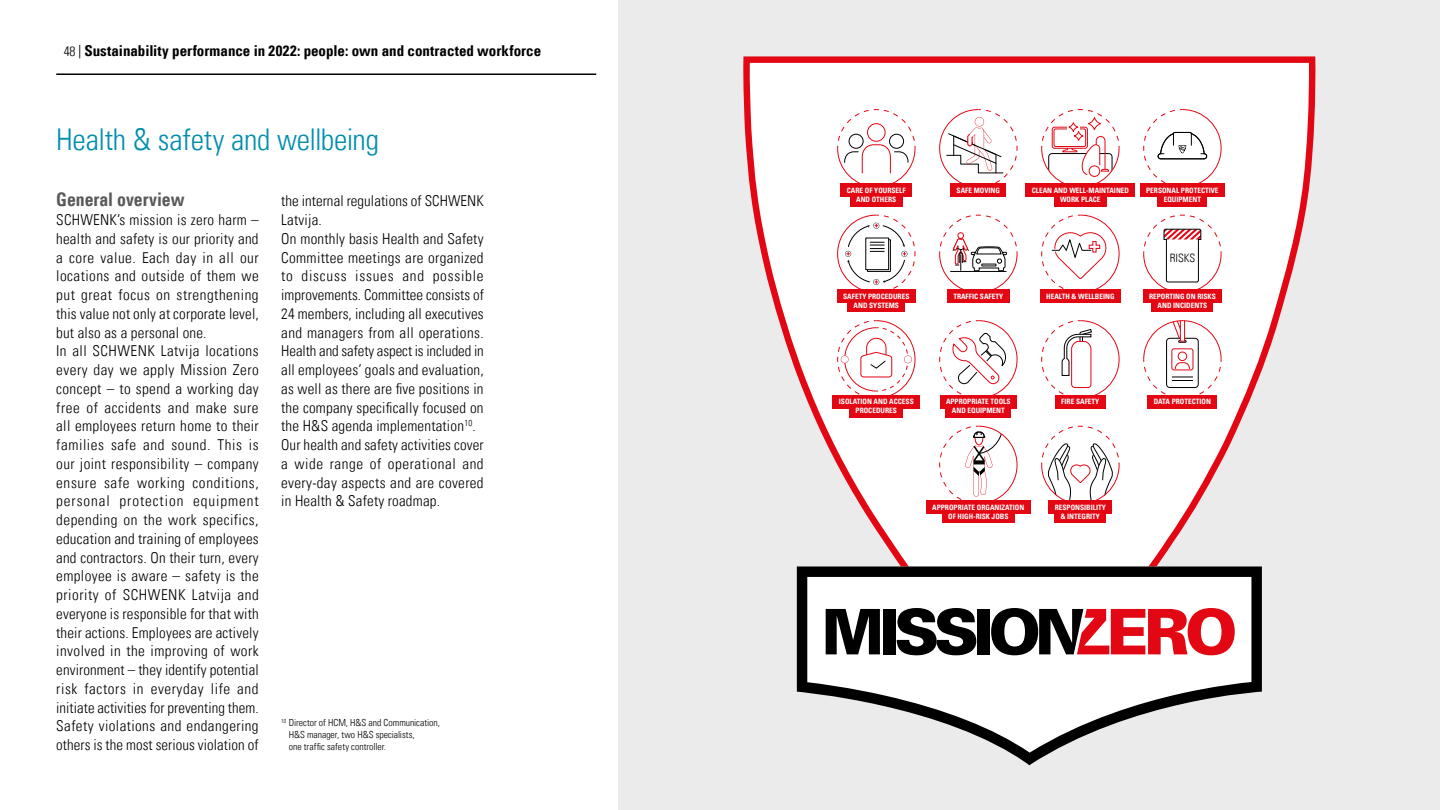
<style>
.page{position:relative;width:1440px;height:810px;background:#fff}
.page>*{position:absolute;margin:0;border:0;box-sizing:border-box;transform-origin:0 0}
.t1{font:30px "Univers Com 47 Light Cond";letter-spacing:-.01em;color:#008ead}
.t2{font:18.75px "Univers Com 67 Bold Cond";letter-spacing:-.005em;color:#5a5a5a;scale:.95 1}
.t3{font:15px/18.8px "Univers Com 47 Light Cond";letter-spacing:.015em;color:#000}
.t4{font:15px "Univers Com 67 Bold Cond";color:#000}
.t5{font:11.55px "Univers Com 47 Light Cond";color:#000}
.t6{font:9.75px/12px "Univers Com 47 Light Cond";color:#000}
.t7{font:7.35px/9.3px "Univers Com 67 Bold Cond";color:#fff;text-align:center}
.s1{font-family:"Univers Com 47 Light Cond";font-size:13.5px}
.s2{font-family:"Univers Com 57";font-stretch:condensed;font-size:13.5px}
</style>
<div class="page">
<hr style="left:56px;top:74px;width:540px;height:1px;background:#000">
<div style="left:619px;top:0;width:821px;height:810px;background:#ebebeb"></div>
<svg style="left:743px;top:56px;width:573px;height:636px;fill:#fff"></svg>
<svg style="left:797px;top:566px;width:465px;height:199px;fill:#fff"></svg>
<svg style="left:826px;top:609px;width:54px;height:45px;background:#414141"></svg>
<div style="left:883px;top:609px;width:13px;height:45px;background:#000"></div>
<svg style="left:897px;top:608px;width:79px;height:47px;background:#585858"></svg>
<div style="left:977px;top:609px;width:13px;height:45px;background:#000"></div>
<svg style="left:991px;top:608px;width:244px;height:47px;background:#ba6268"></svg>
<svg style="left:837px;top:215px;width:78px;height:74px;background:#ede6e6"></svg>
<svg style="left:939px;top:215px;width:79px;height:78px;background:#eee4e5"></svg>
<svg style="left:1041px;top:215px;width:78px;height:74px;background:#f9eced"></svg>
<svg style="left:1143px;top:215px;width:79px;height:74px;background:#f5e9ea"></svg>
<svg style="left:837px;top:320px;width:78px;height:75px;background:#fbeaeb"></svg>
<svg style="left:939px;top:320px;width:78px;height:79px;background:#f6eaea"></svg>
<svg style="left:1041px;top:320px;width:78px;height:79px;background:#f6eced"></svg>
<svg style="left:1143px;top:320px;width:79px;height:78px;background:#f4e6e7"></svg>
<svg style="left:939px;top:426px;width:78px;height:74px;background:#f4ebeb"></svg>
<svg style="left:1041px;top:426px;width:79px;height:78px;background:#eee6e6"></svg>
<svg style="left:939px;top:109px;width:78px;height:79px;background:#f4eaeb"></svg>
<svg style="left:1143px;top:109px;width:78px;height:74px;background:#f4eeee"></svg>
<svg style="left:837px;top:109px;width:79px;height:78px;background:#f7edee"></svg>
<svg style="left:1041px;top:109px;width:79px;height:74px;background:#f8e2e3"></svg>
<div style="left:847px;top:298px;width:58px;height:14px;background:#e30613"></div>
<div style="left:837px;top:289px;width:79px;height:14px;background:#e30613"></div>
<div style="left:947px;top:289px;width:62px;height:14px;background:#e30613"></div>
<div style="left:1040px;top:289px;width:81px;height:14px;background:#e30613"></div>
<div style="left:1152px;top:298px;width:61px;height:14px;background:#e30613"></div>
<div style="left:1143px;top:289px;width:79px;height:14px;background:#e30613"></div>
<div style="left:850px;top:404px;width:53px;height:14px;background:#e30613"></div>
<div style="left:833px;top:395px;width:87px;height:14px;background:#e30613"></div>
<div style="left:946px;top:404px;width:65px;height:14px;background:#e30613"></div>
<div style="left:940px;top:395px;width:77px;height:14px;background:#e30613"></div>
<div style="left:1055px;top:395px;width:51px;height:14px;background:#e30613"></div>
<div style="left:1148px;top:395px;width:69px;height:14px;background:#e30613"></div>
<div style="left:942px;top:509px;width:73px;height:14px;background:#e30613"></div>
<div style="left:926px;top:500px;width:105px;height:14px;background:#e30613"></div>
<div style="left:951px;top:183px;width:55px;height:14px;background:#e30613"></div>
<div style="left:1158px;top:193px;width:49px;height:14px;background:#e30613"></div>
<div style="left:1140px;top:183px;width:85px;height:14px;background:#e30613"></div>
<div style="left:841px;top:183px;width:71px;height:14px;background:#e30613"></div>
<div style="left:850px;top:193px;width:52px;height:14px;background:#e30613"></div>
<div style="left:1055px;top:509px;width:51px;height:14px;background:#e30613"></div>
<div style="left:1049px;top:500px;width:63px;height:14px;background:#e30613"></div>
<div style="left:1054px;top:193px;width:53px;height:14px;background:#e30613"></div>
<div style="left:1026px;top:183px;width:109px;height:14px;background:#e30613"></div>
<p class="t4" style="left:64px;top:42px;width:479px"><span class="s1">48</span> <span class="s2">|</span> Sustainability performance in 2022: people: own and contracted workforce</p>
<h1 class="t1" style="left:56px;top:121px;width:324px">Health &amp; safety and wellbeing</h1>
<p class="t2" style="left:56px;top:188px;width:137px">General overview</p>
<p class="t3" style="left:56px;top:210px;width:204px">SCHWENK’s mission is zero harm – health and safety is our priority and a core value. Each day in all our locations and outside of them we put great focus on strengthening this value not only at corporate level, but also as a personal one.<br>In all SCHWENK Latvija locations every day we apply Mission Zero concept – to spend a working day free of accidents and make sure all employees return home to their families safe and sound. This is our joint responsibility – company ensure safe working conditions, personal protection equipment depending on the work specifics, education and training of employees and contractors. On their turn, every employee is aware – safety is the priority of SCHWENK Latvija and everyone is responsible for that with their actions. Employees are actively involved in the improving of work environment – they identify potential risk factors in everyday life and initiate activities for preventing them.<br>Safety violations and endangering others is the most serious violation of</p>
<p class="t3" style="left:281px;top:192px;width:204px">the internal regulations of SCHWENK Latvija.<br>On monthly basis Health and Safety Committee meetings are organized to discuss issues and possible improvements. Committee consists of 24 members, including all executives and managers from all operations.<br>Health and safety aspect is included in all employees’ goals and evaluation, as well as there are five positions in the company specifically focused on the H&amp;S agenda implementation<sup>10</sup>.<br>Our health and safety activities cover a wide range of operational and every-day aspects and are covered in Health &amp; Safety roadmap.</p>
<p class="t6" style="left:289px;top:717px;width:153px;text-indent:-8px"><sup>10</sup> Director of HCM, H&amp;S and Communication,<br>H&amp;S manager, two H&amp;S specialists,<br>one traffic safety controller.</p>
<p class="t7" style="left:1032px;top:186px;width:99px">CLEAN AND WELL-MAINTAINED<br>WORK PLACE</p>
<p class="t7" style="left:847px;top:186px;width:60px">CARE OF YOURSELF</p>
<p class="t7" style="left:957px;top:186px;width:45px">SAFE MOVING</p>
<p class="t7" style="left:1146px;top:186px;width:74px">PERSONAL PROTECTIVE</p>
<p class="t7" style="left:856px;top:195px;width:42px">AND OTHERS</p>
<p class="t7" style="left:1164px;top:195px;width:39px">EQUIPMENT</p>
<p class="t5" style="left:1170px;top:251px;width:27px">RISKS</p>
<p class="t7" style="left:843px;top:291px;width:68px">SAFETY PROCEDURES<br>AND SYSTEMS</p>
<p class="t7" style="left:953px;top:291px;width:51px">TRAFFIC SAFETY</p>
<p class="t7" style="left:1046px;top:291px;width:70px">HEALTH &amp; WELLBEING</p>
<p class="t7" style="left:1149px;top:291px;width:68px">REPORTING ON RISKS<br>AND INCIDENTS</p>
<p class="t7" style="left:839px;top:397px;width:76px">ISOLATION AND ACCESS<br>PROCEDURES</p>
<p class="t7" style="left:946px;top:397px;width:66px">APPROPRIATE TOOLS<br>AND EQUIPMENT</p>
<p class="t7" style="left:1061px;top:397px;width:40px">FIRE SAFETY</p>
<p class="t7" style="left:1154px;top:397px;width:59px">DATA PROTECTION</p>
<p class="t7" style="left:932px;top:502px;width:94px">APPROPRIATE ORGANIZATION<br>OF HIGH-RISK JOBS</p>
<p class="t7" style="left:1055px;top:502px;width:53px">RESPONSIBILITY &amp; INTEGRITY</p>
</div>
